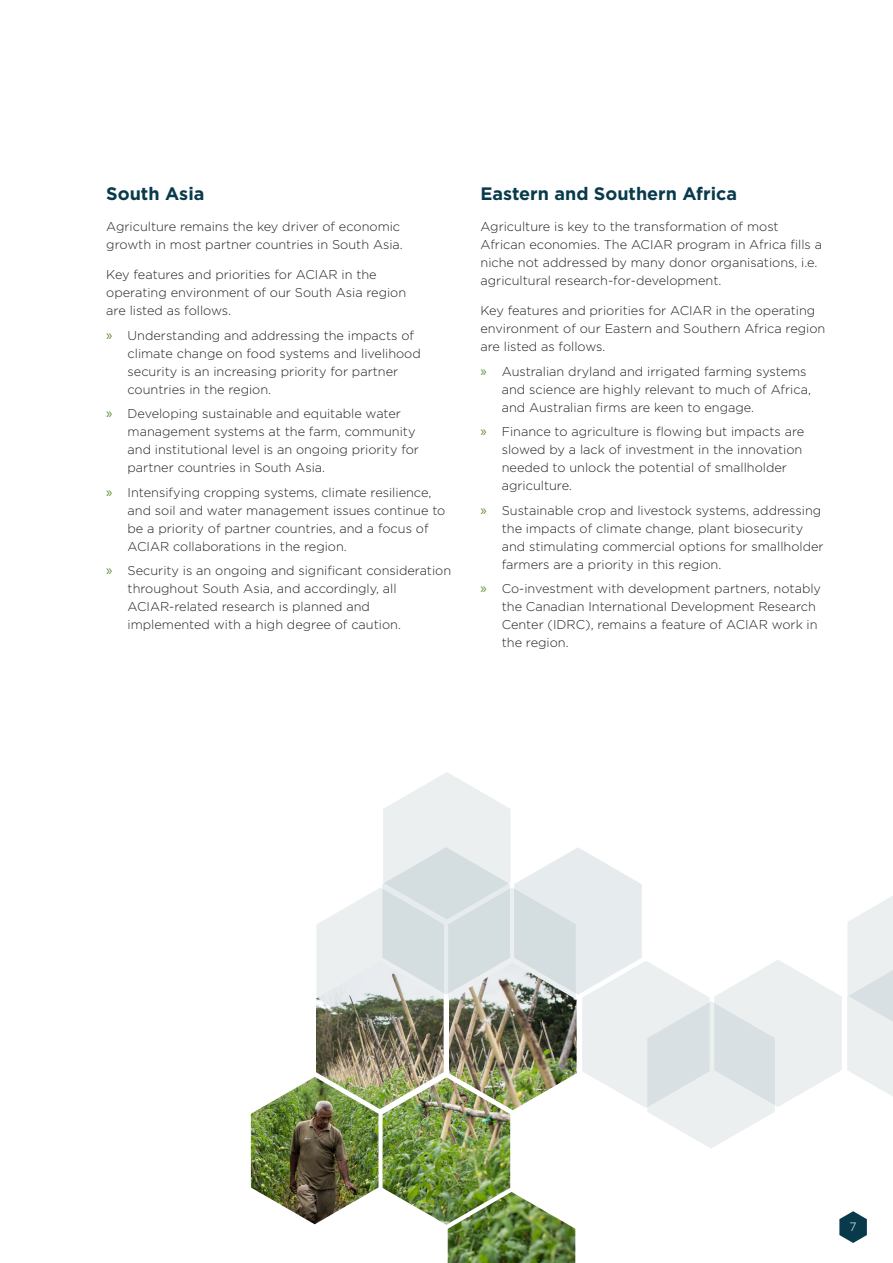
<style>
.page{position:relative;width:893px;height:1263px;background:#fff}
.page>*{position:absolute;margin:0;border:0;box-sizing:border-box;transform-origin:0 0}
.HB{font:700 18px "Gotham";color:#093a4b}
.body{font:300 12.75px/18px "Gotham";color:#231f20}
.t1{font:300 12px "Gotham";color:#fff}
.s1{font-family:"Myriad Pro";font-weight:400;font-size:15px;color:#638d3d}
</style>
<div class="page">
<svg style="left:839px;top:1211px;width:28px;height:32px"></svg>
<svg style="left:316px;top:772px;width:577px;height:377px"></svg>
<img style="left:251px;top:1077px;width:127px;height:147px">
<img style="left:448px;top:1192px;width:127px;height:71px">
<img style="left:383px;top:1077px;width:127px;height:148px">
<p class="HB" style="left:106px;top:183px;width:100px">South Asia</p>
<p class="body" style="left:106px;top:217px;width:298px">Agriculture remains the key driver of economic growth in most partner countries in South Asia.</p>
<p class="body" style="left:106px;top:266px;width:301px">Key features and priorities for ACIAR in the operating environment of our South Asia region are listed as follows.</p>
<p class="body" style="left:128px;top:326px;width:295px;text-indent:-21px"><span class="s1">»</span> Understanding and addressing the impacts of climate change on food systems and livelihood security is an increasing priority for partner countries in the region.</p>
<p class="body" style="left:128px;top:404px;width:293px;text-indent:-21px"><span class="s1">»</span> Developing sustainable and equitable water management systems at the farm, community and institutional level is an ongoing priority for partner countries in South Asia.</p>
<p class="body" style="left:128px;top:483px;width:319px;text-indent:-21px"><span class="s1">»</span> Intensifying cropping systems, climate resilience, and soil and water management issues continue to be a priority of partner countries, and a focus of ACIAR collaborations in the region.</p>
<p class="body" style="left:128px;top:561px;width:325px;text-indent:-21px"><span class="s1">»</span> Security is an ongoing and significant consideration throughout South Asia, and accordingly, all ACIAR-related research is planned and implemented with a high degree of caution.</p>
<p class="HB" style="left:480px;top:183px;width:258px">Eastern and Southern Africa</p>
<p class="body" style="left:480px;top:217px;width:343px">Agriculture is key to the transformation of most African economies. The ACIAR program in Africa fills a niche not addressed by many donor organisations, i.e. agricultural research-for-development.</p>
<p class="body" style="left:480px;top:302px;width:346px">Key features and priorities for ACIAR in the operating environment of our Eastern and Southern Africa region are listed as follows.</p>
<p class="body" style="left:502px;top:362px;width:311px;text-indent:-21px"><span class="s1">»</span> Australian dryland and irrigated farming systems and science are highly relevant to much of Africa, and Australian firms are keen to engage.</p>
<p class="body" style="left:502px;top:422px;width:304px;text-indent:-21px"><span class="s1">»</span> Finance to agriculture is flowing but impacts are slowed by a lack of investment in the innovation needed to unlock the potential of smallholder agriculture.</p>
<p class="body" style="left:502px;top:501px;width:323px;text-indent:-21px"><span class="s1">»</span> Sustainable crop and livestock systems, addressing the impacts of climate change, plant biosecurity and stimulating commercial options for smallholder farmers are a priority in this region.</p>
<p class="body" style="left:502px;top:579px;width:321px;text-indent:-21px"><span class="s1">»</span> Co-investment with development partners, notably the Canadian International Development Research Center (IDRC), remains a feature of ACIAR work in the region.</p>
<p class="t1" style="left:850px;top:1220px;width:9px">7</p>
</div>
